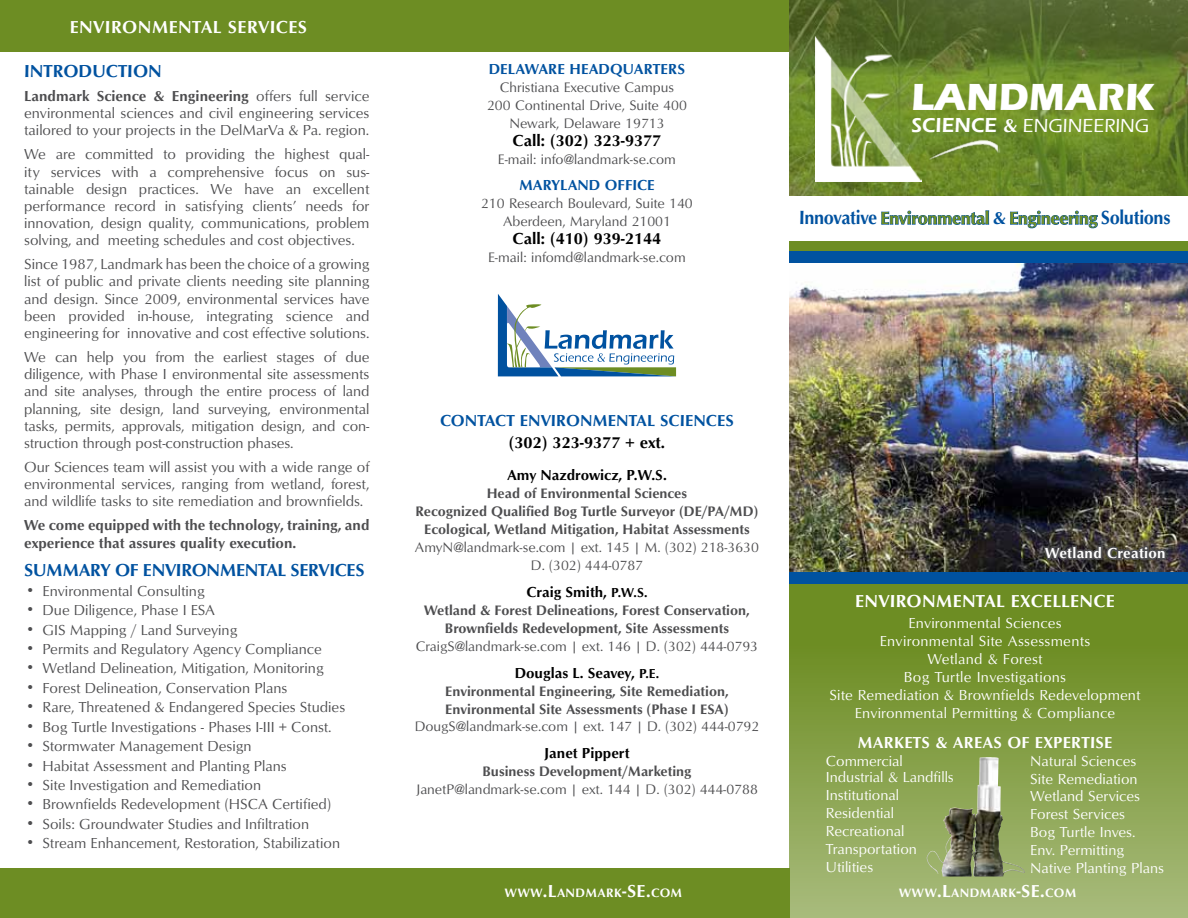
<style>
.page{position:relative;width:1188px;height:918px;background:#fff}
.page>*{position:absolute;margin:0;border:0;box-sizing:border-box;transform-origin:0 0}
.t1{font:700 38.85px "Eras ITC";letter-spacing:.01em;color:#fff}
.t2{font:500 19.5px "Eras ITC";color:#fff}
.t3{font:18px "Optimum Bold DTC";letter-spacing:.01em;color:#fff}
.t4{font:18px "Optimum Bold DTC";letter-spacing:-.02em;color:#6d8d23}
.t5{font:18px "Optimum Bold DTC";letter-spacing:-.02em;color:#0052a0}
.t6{font:18px "Optimum Bold DTC";color:#0052a0}
.t7{font:16.5px "Optimum Bold DTC";color:#000}
.t8{font:16.5px "Optimum Bold DTC";color:#0052a0}
.t9{font:16.5px "Optimum Bold DTC";letter-spacing:.01em;color:#fff}
.t10{font:15px/17.2px "Optimum Roman DTC";color:#4d4d4f;text-align:justify}
.t11{font:15px/18px "Optimum Roman DTC";color:#fff}
.t12{font:15px/18px "Optimum Bold DTC";color:#4d4d4f}
.t13{font:15px "Optimum Bold DTC";color:#000}
.t14{font:15px "Optimum Bold DTC";color:#0052a0}
.t15{font:15px "Optimum Bold DTC";letter-spacing:.02em;color:#fff}
.t16{font:14.25px/18px "Optimum Roman DTC";color:#4d4d4f;text-align:center}
.t17{font:14.25px/18px "Optimum Bold DTC";color:#4d4d4f;text-align:center}
.t18{font:12.6px "Optimum Bold DTC";letter-spacing:.03em;color:#fff}
.s1{font-family:"Optimum Roman DTC"}
.s2{font-size:20.85px}
.s3{font-weight:600;font-size:20.85px}
.s4{font-family:"Optimum Bold DTC";font-weight:400}
.s5{font-size:19.8px;color:#0052a0}
.s6{color:#0052a0}
.s7{font-size:13.5px}
.s8{font-size:18px}
</style>
<div class="page">
<div style="left:0;top:868px;width:789px;height:50px;background:#6d8d23"></div>
<div style="left:0;top:0;width:790px;height:52px;background:#6d8d23"></div>
<svg style="left:790px;top:241px;width:398px;height:677px;background:#839e46"></svg>
<img style="left:790px;top:0;width:398px;height:195px">
<div style="left:790px;top:251px;width:398px;height:333px;background:#0052a0"></div>
<img style="left:790px;top:264px;width:398px;height:307px">
<svg style="left:498px;top:294px;width:178px;height:82px"></svg>
<img style="left:815px;top:36px;width:107px;height:146px">
<img style="left:939px;top:757px;width:47px;height:105px">
<img style="left:910px;top:127px;width:91px;height:46px">
<svg style="left:881px;top:210px;width:108px;height:15px"></svg>
<svg style="left:1010px;top:210px;width:88px;height:19px"></svg>
<svg style="left:1042px;top:542px;width:126px;height:27px;background:#45423e"></svg>
<p class="t3" style="left:70px;top:16px;width:56px">ENVIRONM</p>
<p class="t3" style="left:169px;top:16px;width:140px">ENTAL SERVICES</p>
<p class="t6" style="left:24px;top:61px;width:139px">INTRODUCTION</p>
<p class="t12" style="left:24px;top:87px;width:347px">Landmark Science &amp; Engineering <span class="s1">offers full service</span></p>
<p class="t10" style="left:24px;top:104px;width:347px">environmental sciences and civil engineering services tailored to your projects in the DelMarVa &amp; Pa. region.</p>
<p class="t10" style="left:24px;top:145px;width:347px">We are committed to providing the highest qual&shy;ity services with a comprehensive focus on sus&shy;tainable design practices. We have an excellent performance record in satisfying clients’ needs for innovation, design quality, communications, problem solving, and meeting schedules and cost objectives.</p>
<p class="t10" style="left:24px;top:255px;width:347px">Since 1987, Landmark has been the choice of a growing list of public and private clients needing site planning and design. Since 2009, environmental services have been provided in-house, integrating science and engineering for innovative and cost effective solutions.</p>
<p class="t10" style="left:24px;top:348px;width:347px">We can help you from the earliest stages of due diligence, with Phase I environmental site assessments and site analyses, through the entire process of land planning, site design, land surveying, environmental tasks, permits, approvals, mitigation design, and con&shy;struction through post-construction phases.</p>
<p class="t10" style="left:24px;top:458px;width:347px">Our Sciences team will assist you with a wide range of environmental services, ranging from wetland, forest, and wildlife tasks to site remediation and brownfields.</p>
<p class="t12" style="left:24px;top:516px;width:347px">We come equipped with the technology, training, and experience that assures quality execution.</p>
<p class="t5" style="left:24px;top:560px;width:342px">SUMMARY OF ENVIRONMENTAL SERVICES</p>
<p class="t10" style="left:24px;top:582px;width:182px"><span class="s2">•</span> Environmental Consulting</p>
<p class="t10" style="left:24px;top:601px;width:193px"><span class="s2">•</span> Due Diligence, Phase I ESA</p>
<p class="t10" style="left:24px;top:621px;width:215px"><span class="s2">•</span> GIS Mapping / Land Surveying</p>
<p class="t10" style="left:24px;top:640px;width:299px"><span class="s2">•</span> Permits and Regulatory Agency Compliance</p>
<p class="t10" style="left:24px;top:660px;width:301px"><span class="s2">•</span> Wetland Delineation, Mitigation, Monitoring</p>
<p class="t10" style="left:24px;top:679px;width:265px"><span class="s2">•</span> Forest Delineation, Conservation Plans</p>
<p class="t10" style="left:24px;top:698px;width:323px"><span class="s2">•</span> Rare, Threatened &amp; Endangered Species Studies</p>
<p class="t10" style="left:24px;top:718px;width:309px"><span class="s2">•</span> Bog Turtle Investigations - Phases I-III + Const.</p>
<p class="t10" style="left:24px;top:737px;width:229px"><span class="s2">•</span> Stormwater Management Design</p>
<p class="t10" style="left:24px;top:757px;width:264px"><span class="s2">•</span> Habitat Assessment and Planting Plans</p>
<p class="t10" style="left:24px;top:776px;width:239px"><span class="s2">•</span> Site Investigation and Remediation</p>
<p class="t10" style="left:24px;top:796px;width:309px"><span class="s2">•</span> Brownfields Redevelopment (HSCA Certified)</p>
<p class="t10" style="left:24px;top:815px;width:287px"><span class="s2">•</span> Soils: Groundwater Studies and Infiltration</p>
<p class="t10" style="left:24px;top:834px;width:318px"><span class="s2">•</span> Stream Enhancement, Restoration, Stabilization</p>
<p class="t14" style="left:489px;top:60px;width:198px">DELAWARE HEADQUARTERS</p>
<p class="t16" style="left:487px;top:78px;width:201px">Christiana Executive Campus<br>200 Continental Drive, Suite 400<br>Newark, Delaware 19713</p>
<p class="t7" style="left:513px;top:131px;width:150px">Call: (302) 323-9377</p>
<p class="t16" style="left:498px;top:150px;width:180px">E-mail: info@landmark-se.com</p>
<p class="t14" style="left:519px;top:176px;width:137px">MARYLAND OFFICE</p>
<p class="t16" style="left:481px;top:194px;width:213px">210 Research Boulevard, Suite 140<br>Aberdeen, Maryland 21001</p>
<p class="t7" style="left:513px;top:229px;width:150px">Call: (410) 939-2144</p>
<p class="t16" style="left:488px;top:248px;width:199px">E-mail: infomd@landmark-se.com</p>
<h1 class="t1" style="left:911px;top:75px;width:245px">LANDMARK</h1>
<h2 class="t2" style="left:911px;top:115px;width:240px"><span class="s3">SCIENCE</span> <span class="s4">&amp;</span> ENGINEERING</h2>
<p class="t4" style="left:799px;top:208px;width:373px"><span class="s5">Innovative</span> Environmental <span class="s6">&amp;</span> Engineering <span class="s5">Solutions</span></p>
<p class="t8" style="left:440px;top:411px;width:295px">CONTACT ENVIRONMENTAL SCIENCES</p>
<p class="t7" style="left:509px;top:433px;width:158px">(302) 323-9377 + ext.</p>
<p class="t13" style="left:507px;top:467px;width:161px">Amy Nazdrowicz, P.W.S.</p>
<p class="t17" style="left:415px;top:484px;width:345px">Head of Environmental Sciences<br>Recognized Qualified Bog Turtle Surveyor (DE/PA/MD)<br>Ecological, Wetland Mitigation, Habitat Assessments</p>
<p class="t16" style="left:415px;top:538px;width:345px">AmyN@landmark-se.com | ext. 145 | M. (302) 218-3630<br>D. (302) 444-0787</p>
<p class="t13" style="left:526px;top:583px;width:122px">Craig Smith, <span class="s7">P.W.S.</span></p>
<p class="t17" style="left:424px;top:601px;width:327px">Wetland &amp; Forest Delineations, Forest Conservation,<br>Brownfields Redevelopment, Site Assessments</p>
<p class="t16" style="left:416px;top:637px;width:344px">CraigS@landmark-se.com | ext. 146 | D. (302) 444-0793</p>
<p class="t13" style="left:515px;top:664px;width:146px">Douglas L. Seavey, <span class="s7">P.E.</span></p>
<p class="t17" style="left:445px;top:682px;width:285px;text-align:left">Environmental Engineering, Site Remediation,<br>Environmental Site Assessments (Phase I ESA)</p>
<p class="t16" style="left:415px;top:717px;width:346px">DougS@landmark-se.com | ext. 147 | D. (302) 444-0792</p>
<p class="t13" style="left:544px;top:745px;width:87px">Janet Pippert</p>
<p class="t17" style="left:482px;top:762px;width:211px">Business Development/Marketing</p>
<p class="t16" style="left:416px;top:780px;width:343px">JanetP@landmark-se.com | ext. 144 | D. (302) 444-0788</p>
<p class="t15" style="left:1045px;top:544px;width:122px">Wetland Creation</p>
<p class="t3" style="left:855px;top:591px;width:56px">ENVIRONM</p>
<p class="t3" style="left:953px;top:591px;width:164px">ENTAL EXCELLENCE</p>
<p class="t11" style="left:829px;top:614px;width:313px;text-align:center">Environmental Sciences<br>Environmental Site Assessments<br>Wetland &amp; Forest<br>Bog Turtle Investigations<br>Site Remediation &amp; Brownfields Redevelopment<br>Environmental Permitting &amp; Compliance</p>
<p class="t9" style="left:857px;top:733px;width:13px">MARK</p>
<p class="t9" style="left:904px;top:733px;width:210px">ETS &amp; AREAS OF EXPERTISE</p>
<p class="t11" style="left:826px;top:752px;width:129px;line-height:16.5px">Commercial<br>Industrial &amp; Landfills</p>
<p class="t11" style="left:826px;top:786px;width:93px">Institutional<br>Residential<br>Recreational<br>Transportation<br>Utilities</p>
<p class="t11" style="left:1030px;top:751px;width:135px">Natural Sciences<br>Site Remediation<br>Wetland Services<br>Forest Services<br>Bog Turtle Inves.<br>Env. Permitting<br>Native Planting Plans</p>
<p class="t18" style="left:505px;top:885px;width:179px">WWW<span class="s8">.L</span>ANDMARK<span class="s8">-SE.</span>COM</p>
<p class="t18" style="left:899px;top:885px;width:179px">WWW<span class="s8">.L</span>ANDMARK<span class="s8">-SE.</span>COM</p>
</div>
